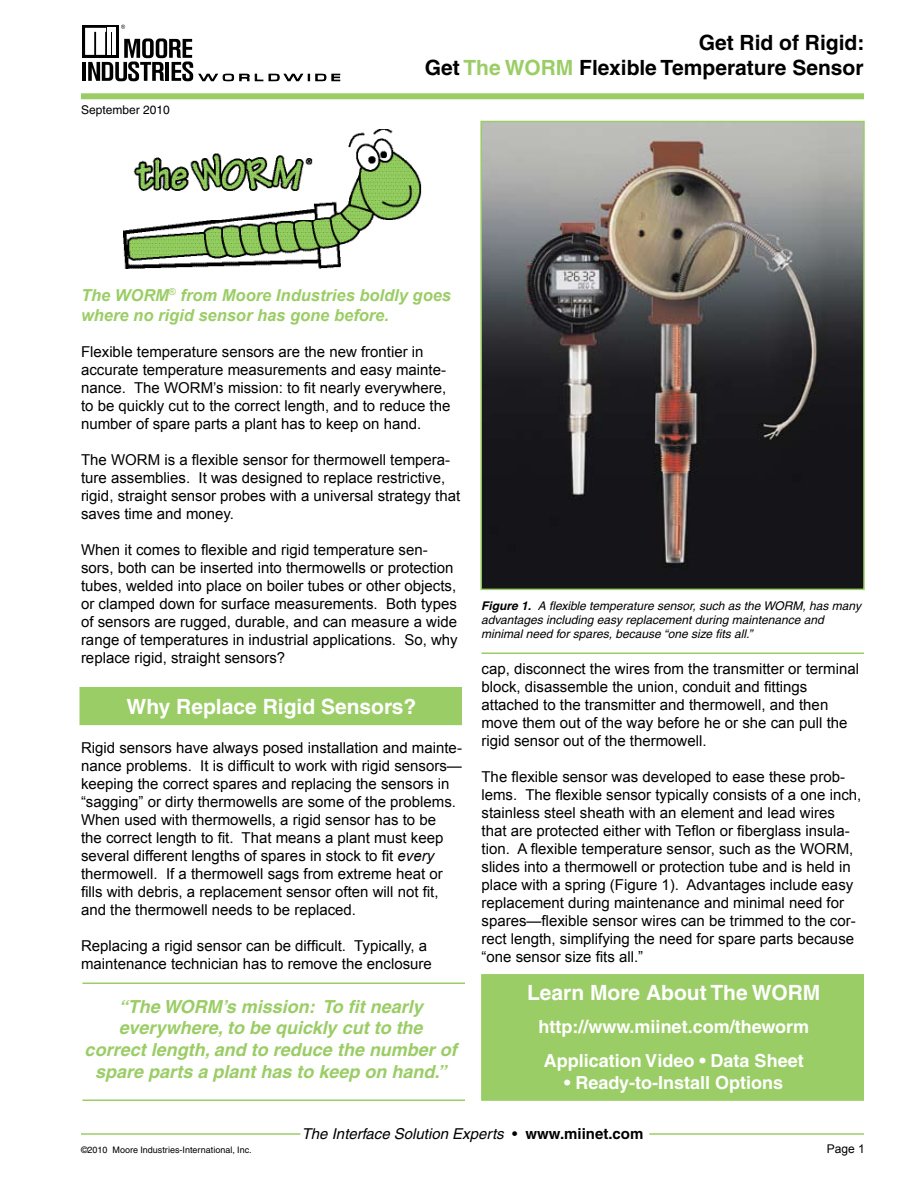
<style>
.page{position:relative;width:918px;height:1188px;background:#fff}
.page>*{position:absolute;margin:0;border:0;box-sizing:border-box;transform-origin:0 0}
.t1{font:700 21px/25.2px "Helvetica";color:#000;text-align:right}
.t2{font:700 21px "Helvetica";color:#fff}
.t3{font:italic 700 18px/21.6px "Helvetica";color:#9bcd66;text-align:center}
.t4{font:700 18px/33.6px "Helvetica";color:#fff}
.t5{font:italic 700 16.5px/19.8px "Arial";color:#9bcd66}
.t6{font:15px/18px "Arial";color:#000}
.t7{font:italic 15px "Helvetica";color:#000}
.t8{font:italic 12px/14.4px "Helvetica";color:#000}
.t9{font:12px "Helvetica";color:#000}
.t10{font:12px "Arial";color:#000}
.t11{font:9px "Helvetica";color:#000}
.s1{color:#9bcd66}
.s2{font-style:italic}
.s3{font-weight:700}
.s4{font-style:normal}
.s5{font-weight:700;font-style:normal}
</style>
<div class="page">
<hr style="left:81px;top:1133px;width:219px;height:2px;background:#9bcd66">
<hr style="left:649px;top:1133px;width:215px;height:2px;background:#9bcd66">
<div style="left:81px;top:93px;width:783px;height:6px;background:#9bcd66"></div>
<img style="left:123px;top:129px;width:298px;height:139px">
<img style="left:483px;top:124px;width:379px;height:463px">
<div style="left:480px;top:121px;width:385px;height:469px;border:2px solid #9bcd66"></div>
<hr style="left:82px;top:982px;width:383px;height:2px;background:#9bcd66">
<hr style="left:82px;top:1100px;width:383px;height:1px;background:#9bcd66">
<hr style="left:482px;top:652px;width:382px;height:2px;background:#9bcd66">
<div style="left:80px;top:687px;width:382px;height:38px;background:#9bcd66"></div>
<hr style="left:82px;top:62px;width:4px;height:19px;background:#000">
<div style="left:82px;top:25px;width:37px;height:33px;background:#000"></div>
<svg style="left:269px;top:73px;width:71px;height:8px"></svg>
<svg style="left:85px;top:25px;width:178px;height:56px"></svg>
<div style="left:481px;top:974px;width:383px;height:127px;background:#9bcd66;border:3px solid #9bcd66"></div>
<p class="t9" style="left:81px;top:103px;width:90px">September 2010</p>
<h1 class="t1" style="left:425px;top:29px;width:441px">Get Rid of Rigid:<br>Get <span class="s1">The WORM</span> Flexible Temperature Sensor</h1>
<p class="t5" style="left:81px;top:286px;width:372px">The WORM<sup>®</sup> from Moore Industries boldly goes where no rigid sensor has gone before.</p>
<p class="t6" style="left:81px;top:343px;width:371px">Flexible temperature sensors are the new frontier in accurate temperature measurements and easy mainte&shy;nance. The WORM’s mission: to fit nearly everywhere, to be quickly cut to the correct length, and to reduce the number of spare parts a plant has to keep on hand.</p>
<p class="t6" style="left:81px;top:451px;width:381px">The WORM is a flexible sensor for thermowell tempera&shy;ture assemblies. It was designed to replace restrictive, rigid, straight sensor probes with a universal strategy that saves time and money.</p>
<p class="t6" style="left:81px;top:541px;width:378px">When it comes to flexible and rigid temperature sen&shy;sors, both can be inserted into thermowells or protection tubes, welded into place on boiler tubes or other objects, or clamped down for surface measurements. Both types of sensors are rugged, durable, and can measure a wide range of temperatures in industrial applications. So, why replace rigid, straight sensors?</p>
<h1 class="t2" style="left:127px;top:694px;width:291px">Why Replace Rigid Sensors?</h1>
<p class="t6" style="left:81px;top:739px;width:383px">Rigid sensors have always posed installation and mainte&shy;nance problems. It is difficult to work with rigid sensors— keeping the correct spares and replacing the sensors in “sagging” or dirty thermowells are some of the problems.<br>When used with thermowells, a rigid sensor has to be<br>the correct length to fit. That means a plant must keep several different lengths of spares in stock to fit <span class="s2">every </span>thermowell. If a thermowell sags from extreme heat or fills with debris, a replacement sensor often will not fit, and the thermowell needs to be replaced.</p>
<p class="t6" style="left:81px;top:937px;width:352px">Replacing a rigid sensor can be difficult. Typically, a maintenance technician has to remove the enclosure</p>
<p class="t3" style="left:85px;top:995px;width:374px">“The WORM’s mission: To fit nearly everywhere, to be quickly cut to the<br>correct length, and to reduce the number of spare parts a plant has to keep on hand.”</p>
<p class="t8" style="left:481px;top:598px;width:381px"><span class="s3">Figure 1.</span> A flexible temperature sensor, such as the WORM, has many advantages including easy replacement during maintenance and minimal need for spares, because “one size fits all.”</p>
<p class="t6" style="left:482px;top:660px;width:379px">cap, disconnect the wires from the transmitter or terminal block, disassemble the union, conduit and fittings attached to the transmitter and thermowell, and then move them out of the way before he or she can pull the rigid sensor out of the thermowell.</p>
<p class="t6" style="left:482px;top:768px;width:381px">The flexible sensor was developed to ease these prob&shy;lems. The flexible sensor typically consists of a one inch, stainless steel sheath with an element and lead wires that are protected either with Teflon or fiberglass insula&shy;tion. A flexible temperature sensor, such as the WORM, slides into a thermowell or protection tube and is held in place with a spring (Figure 1). Advantages include easy replacement during maintenance and minimal need for spares—flexible sensor wires can be trimmed to the cor&shy;rect length, simplifying the need for spare parts because “one sensor size fits all.”</p>
<h1 class="t2" style="left:527px;top:980px;width:295px">Learn More About The WORM</h1>
<p class="t4" style="left:538px;top:1010px;width:272px">http://www.miinet.com/theworm<br>Application Video • Data Sheet</p>
<p class="t4" style="left:564px;top:1065px;width:221px">• Ready-to-Install Options</p>
<p class="t11" style="left:81px;top:1145px;width:172px">©2010 Moore Industries-International, Inc.</p>
<p class="t7" style="left:302px;top:1125px;width:343px">The Interface Solution Experts <span class="s4">•</span> <span class="s5">www.miinet.com</span></p>
<p class="t10" style="left:827px;top:1141px;width:40px">Page 1</p>
</div>
